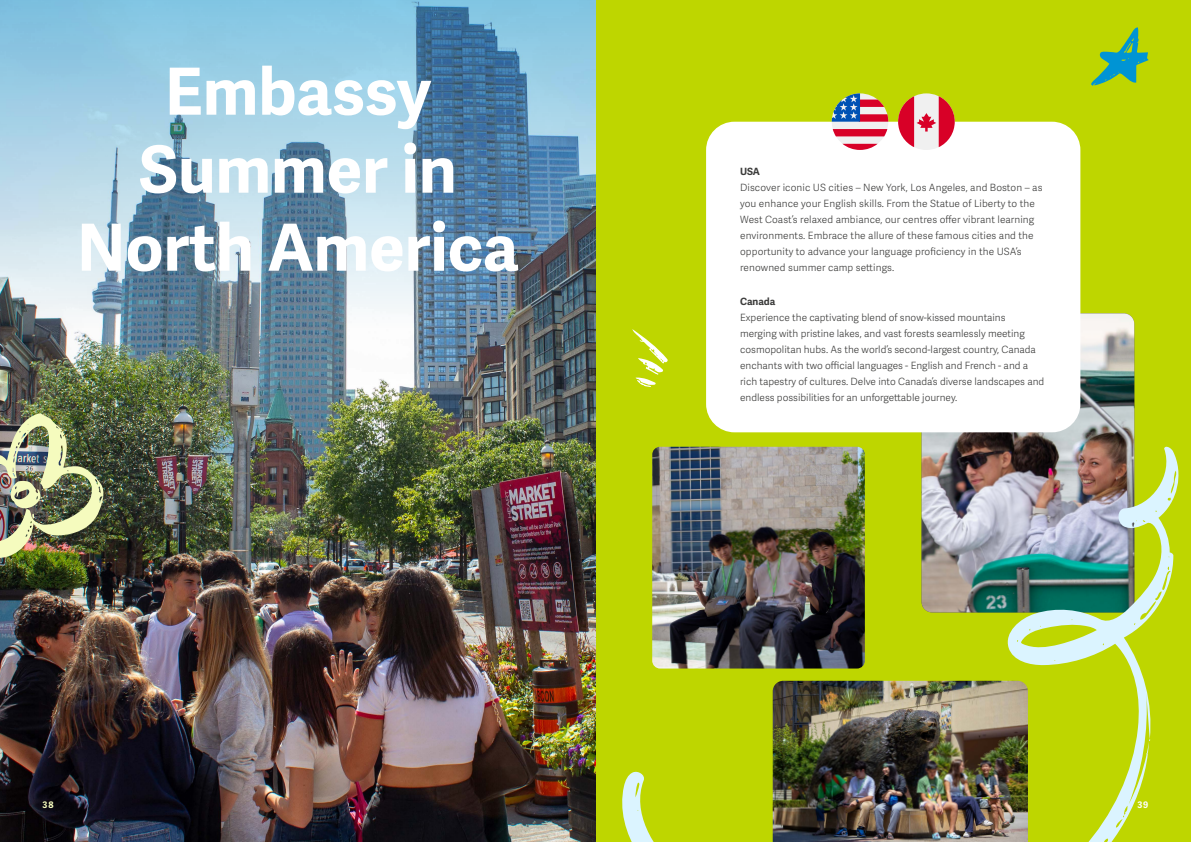
<style>
.page{position:relative;width:1191px;height:842px;background:#bed600}
.page>*{position:absolute;margin:0;border:0;box-sizing:border-box;transform-origin:0 0}
.t1{font:700 65px/78px "Adelle Sans";color:#fff;text-align:center}
.t2{font:300 10px/16px "Adelle Sans";color:#3c3c3b}
.t3{font:700 10px "Adelle Sans";color:#3c3c3b}
.t4{font:700 9px "Adelle Sans";color:#f5fbbe}
.t5{font:700 9px "Adelle Sans";color:#fff}
</style>
<div class="page">
<img style="left:0;top:329px;width:595px;height:513px">
<img style="left:0;top:0;width:595px;height:329px">
<img style="left:0;top:414px;width:104px;height:144px">
<img style="left:921px;top:313px;width:213px;height:133px">
<img style="left:622px;top:446px;width:557px;height:396px">
<img style="left:772px;top:681px;width:256px;height:161px">
<svg style="left:632px;top:329px;width:35px;height:58px"></svg>
<svg style="left:1091px;top:27px;width:57px;height:59px"></svg>
<div style="left:706px;top:122px;width:374px;height:310px;background:#fff;border-radius:28px"></div>
<div style="left:831px;top:93px;width:57px;height:57px;background:#f0f0f0;border-radius:50%"></div>
<svg style="left:843px;top:144px;width:34px;height:6px"></svg>
<svg style="left:832px;top:129px;width:55px;height:7px"></svg>
<svg style="left:831px;top:93px;width:57px;height:29px"></svg>
<div style="left:898px;top:93px;width:56px;height:57px;background:#f0f0f0;border-radius:50%"></div>
<svg style="left:898px;top:96px;width:56px;height:51px"></svg>
<h1 class="t1" style="left:77px;top:54px;width:443px">Embassy<br>Summer in<br>North America</h1>
<p class="t3" style="left:740px;top:165px;width:21px">USA</p>
<p class="t2" style="left:740px;top:179px;width:304px">Discover iconic US cities – New York, Los Angeles, and Boston – as you enhance your English skills. From the Statue of Liberty to the West Coast’s relaxed ambiance, our centres offer vibrant learning environments. Embrace the allure of these famous cities and the opportunity to advance your language proficiency in the USA’s renowned summer camp settings.</p>
<p class="t3" style="left:740px;top:295px;width:37px">Canada</p>
<p class="t2" style="left:740px;top:309px;width:306px">Experience the captivating blend of snow-kissed mountains merging with pristine lakes, and vast forests seamlessly meeting cosmopolitan hubs. As the world’s second-largest country, Canada enchants with two official languages - English and French - and a rich tapestry of cultures. Delve into Canada’s diverse landscapes and endless possibilities for an unforgettable journey.</p>
<p class="t4" style="left:43px;top:799px;width:13px">38</p>
<p class="t5" style="left:1137px;top:799px;width:13px">39</p>
</div>
